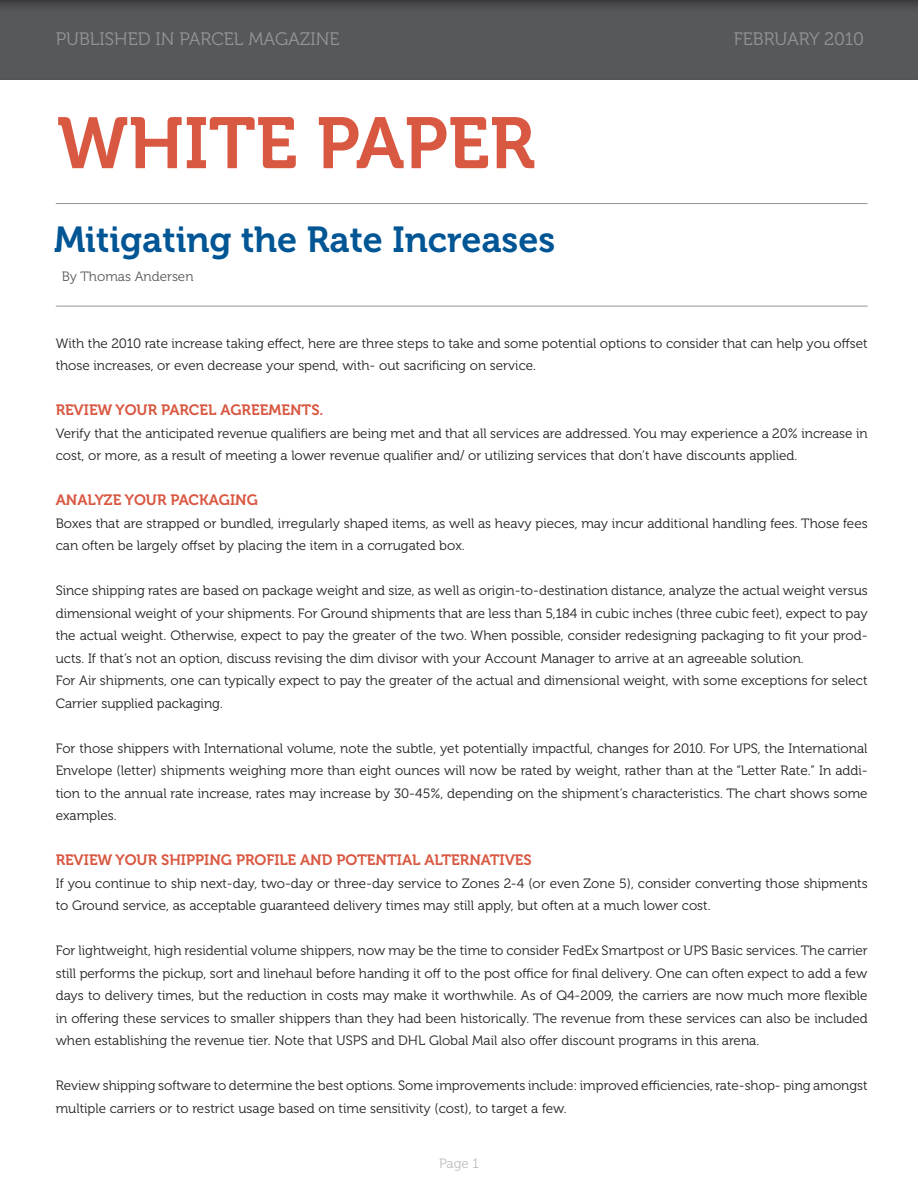
<style>
.page{position:relative;width:918px;height:1188px;background:#fff}
.page>*{position:absolute;margin:0;border:0;box-sizing:border-box;transform-origin:0 0}
.t1{font:72px "Museo 700";color:#d95842}
.t2{font:36px "Museo 700";color:#005595}
.t3{font:18px "Museo 300";color:#939598}
.t4{font:15px "Museo 700";color:#d95842}
.t5{font:13.5px/22.5px "Museo 300";color:#231f20}
.t6{font:13.5px "Museo 300";color:#57585a}
.t7{font:13.5px "Museo 300";color:#bcbdc0}
</style>
<div class="page">
<div style="left:0;top:0;width:918px;height:81px;background:#231f20;opacity:.75"></div>
<hr style="left:56px;top:203px;width:811px;height:1px;background:#939598">
<hr style="left:56px;top:306px;width:811px;height:1px;background:#939598">
<p class="t3" style="left:56px;top:29px;width:285px">PUBLISHED IN PARCEL MAGAZINE</p>
<p class="t3" style="left:734px;top:29px;width:132px">FEBRUARY 2010</p>
<p class="t1" style="left:57px;top:103px;width:480px">WHITE PAPER</p>
<p class="t2" style="left:54px;top:219px;width:503px">Mitigating the Rate Increases</p>
<p class="t6" style="left:62px;top:269px;width:133px">By Thomas Andersen</p>
<p class="t5" style="left:56px;top:332px;width:813px">With the 2010 rate increase taking effect, here are three steps to take and some potential options to consider that can help you offset those increases, or even decrease your spend, with- out sacrificing on service.</p>
<p class="t4" style="left:56px;top:402px;width:269px">REVIEW YOUR PARCEL AGREEMENTS.</p>
<p class="t5" style="left:56px;top:422px;width:813px">Verify that the anticipated revenue qualifiers are being met and that all services are addressed. You may experience a 20% increase in cost, or more, as a result of meeting a lower revenue qualifier and/ or utilizing services that don’t have discounts applied.</p>
<p class="t4" style="left:56px;top:492px;width:204px">ANALYZE YOUR PACKAGING</p>
<p class="t5" style="left:56px;top:512px;width:813px">Boxes that are strapped or bundled, irregularly shaped items, as well as heavy pieces, may incur additional handling fees. Those fees can often be largely offset by placing the item in a corrugated box.</p>
<p class="t5" style="left:56px;top:580px;width:814px;text-align:justify">Since shipping rates are based on package weight and size, as well as origin-to-destination distance, analyze the actual weight versus dimensional weight of your shipments. For Ground shipments that are less than 5,184 in cubic inches (three cubic feet), expect to pay the actual weight. Otherwise, expect to pay the greater of the two. When possible, consider redesigning packaging to fit your prod&shy;ucts. If that’s not an option, discuss revising the dim divisor with your Account Manager to arrive at an agreeable solution.</p>
<p class="t5" style="left:56px;top:670px;width:813px">For Air shipments, one can typically expect to pay the greater of the actual and dimensional weight, with some exceptions for select<br>Carrier supplied packaging.</p>
<p class="t5" style="left:56px;top:737px;width:813px;text-align:justify">For those shippers with International volume, note the subtle, yet potentially impactful, changes for 2010. For UPS, the International Envelope (letter) shipments weighing more than eight ounces will now be rated by weight, rather than at the “Letter Rate.” In addi&shy;tion to the annual rate increase, rates may increase by 30-45%, depending on the shipment’s characteristics. The chart shows some examples.</p>
<p class="t4" style="left:56px;top:852px;width:478px">REVIEW YOUR SHIPPING PROFILE AND POTENTIAL ALTERNATIVES</p>
<p class="t5" style="left:56px;top:872px;width:814px">If you continue to ship next-day, two-day or three-day service to Zones 2-4 (or even Zone 5), consider converting those shipments to Ground service, as acceptable guaranteed delivery times may still apply, but often at a much lower cost.</p>
<p class="t5" style="left:56px;top:940px;width:814px;text-align:justify">For lightweight, high residential volume shippers, now may be the time to consider FedEx Smartpost or UPS Basic services. The carrier still performs the pickup, sort and linehaul before handing it off to the post office for final delivery. One can often expect to add a few days to delivery times, but the reduction in costs may make it worthwhile. As of Q4-2009, the carriers are now much more flexible in offering these services to smaller shippers than they had been historically. The revenue from these services can also be included when establishing the revenue tier. Note that USPS and DHL Global Mail also offer discount programs in this arena.</p>
<p class="t5" style="left:56px;top:1075px;width:814px">Review shipping software to determine the best options. Some improvements include: improved efficiencies, rate-shop- ping amongst multiple carriers or to restrict usage based on time sensitivity (cost), to target a few.</p>
<p class="t7" style="left:439px;top:1156px;width:42px">Page 1</p>
</div>
